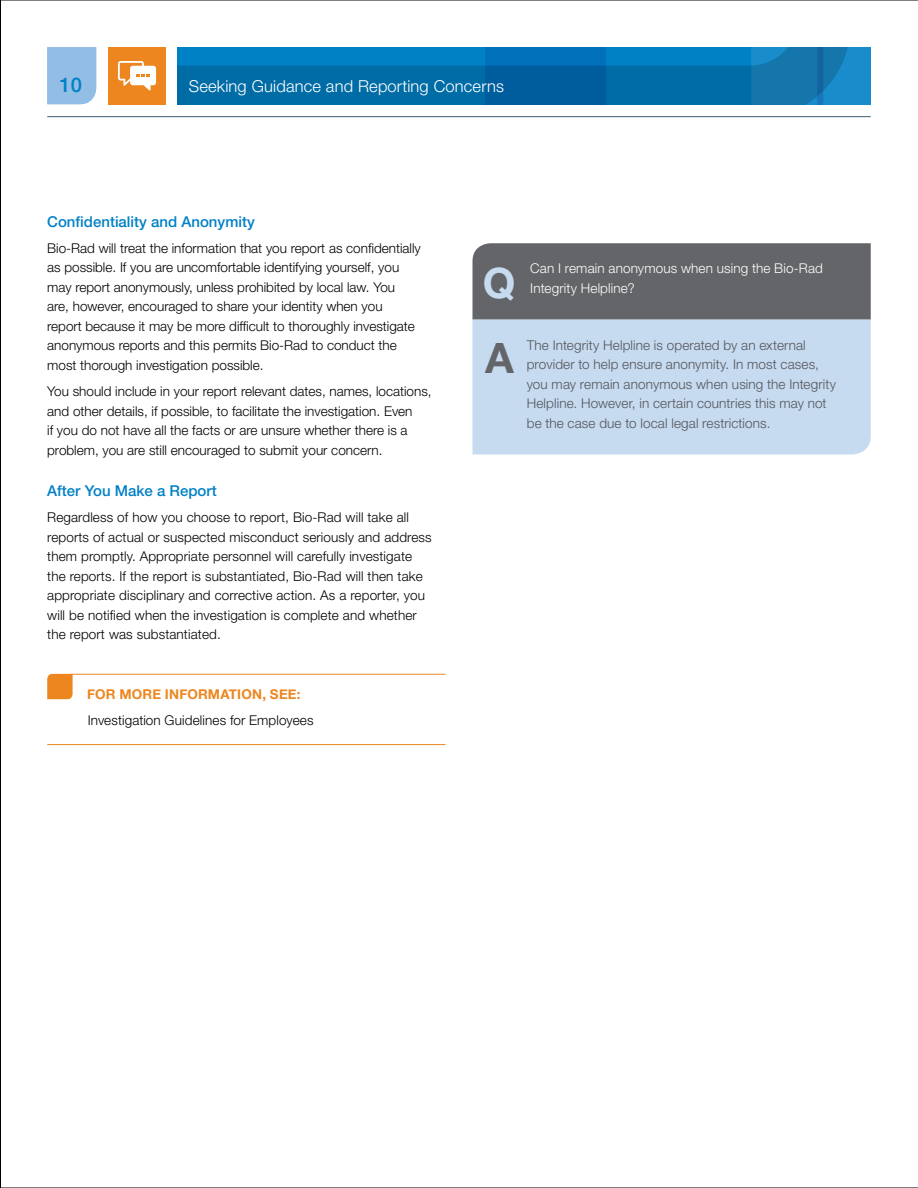
<style>
.page{position:relative;width:918px;height:1188px;background:#fff}
.page>*{position:absolute;margin:0;border:0;box-sizing:border-box;transform-origin:0 0}
.t1{font:700 42px "Helvetica Neue LT Std";color:#c6daf0}
.t2{font:700 42px "Helvetica Neue LT Std";color:#646569}
.t3{font:500 20.25px "Helvetica Neue LT Std";color:#0081c6}
.t4{font:300 16.5px "Helvetica Neue LT Std";letter-spacing:.01em;color:#fff}
.t5{font:500 15px "Helvetica Neue LT Std";color:#0081c6}
.t6{font:300 13.5px/19.5px "Helvetica Neue LT Std";color:#000}
.t7{font:300 13.5px/19.5px "Helvetica Neue LT Std";letter-spacing:.01em;color:#55565a}
.t8{font:300 13.5px/19.5px "Helvetica Neue LT Std";letter-spacing:.01em;color:#fff}
.t9{font:700 13.5px "Helvetica Neue";letter-spacing:.015em;color:#ed861e}
</style>
<div class="page">
<svg style="left:178px;top:47px;width:693px;height:57px;background:#0371af"></svg>
<div style="left:108px;top:47px;width:58px;height:57px;background:#ed861e"></div>
<svg style="left:118px;top:61px;width:38px;height:29px"></svg>
<div style="left:35px;top:105px;width:850px;height:13px;background:#0081c6;opacity:.25"></div>
<div style="left:47px;top:47px;width:49px;height:57px;background:#92bde4"></div>
<svg style="left:47px;top:674px;width:26px;height:25px"></svg>
<hr style="left:71px;top:674px;width:375px;height:1px;background:#ed861e">
<hr style="left:47px;top:744px;width:399px;height:1px;background:#ed861e">
<div style="left:472px;top:243px;width:399px;height:77px;background:#646569"></div>
<div style="left:472px;top:320px;width:399px;height:134px;background:#c6daf0"></div>
<h2 class="t3" style="left:60px;top:72px;width:24px">1053</h2>
<p class="t4" style="left:189px;top:76px;width:316px">Seeking Guidance and Reporting Concerns</p>
<p class="t5" style="left:47px;top:212px;width:209px">Confidentiality and Anonymity</p>
<p class="t6" style="left:47px;top:238px;width:375px">Bio-Rad will treat the information that you report as confidentially as possible. If you are uncomfortable identifying yourself, you may report anonymously, unless prohibited by local law. You<br>are, however, encouraged to share your identity when you<br>report because it may be more difficult to thoroughly investigate anonymous reports and this permits Bio-Rad to conduct the most thorough investigation possible.</p>
<p class="t6" style="left:47px;top:381px;width:386px">You should include in your report relevant dates, names, locations, and other details, if possible, to facilitate the investigation. Even<br>if you do not have all the facts or are unsure whether there is a problem, you are still encouraged to submit your concern.</p>
<p class="t5" style="left:47px;top:482px;width:171px">After You Make a Report</p>
<p class="t6" style="left:47px;top:507px;width:386px">Regardless of how you choose to report, Bio-Rad will take all reports of actual or suspected misconduct seriously and address them promptly. Appropriate personnel will carefully investigate the reports. If the report is substantiated, Bio-Rad will then take appropriate disciplinary and corrective action. As a reporter, you will be notified when the investigation is complete and whether the report was substantiated.</p>
<p class="t9" style="left:87px;top:684px;width:215px">FOR MORE INFORMATION, SEE:</p>
<p class="t6" style="left:88px;top:711px;width:227px">Investigation Guidelines for Employees</p>
<h1 class="t1" style="left:483px;top:257px;width:34px">Q</h1>
<p class="t8" style="left:530px;top:258px;width:294px">Can I remain anonymous when using the Bio-Rad<br>Integrity Helpline?</p>
<p class="t8" style="left:526px;top:260px;width:155px">When should I speak out?</p>
<h1 class="t2" style="left:485px;top:332px;width:30px">A</h1>
<p class="t7" style="left:527px;top:335px;width:311px">The Integrity Helpline is operated by an external provider to help ensure anonymity. In most cases, you may remain anonymous when using the Integrity Helpline. However, in certain countries this may not be the case due to local legal restrictions.</p>
</div>
